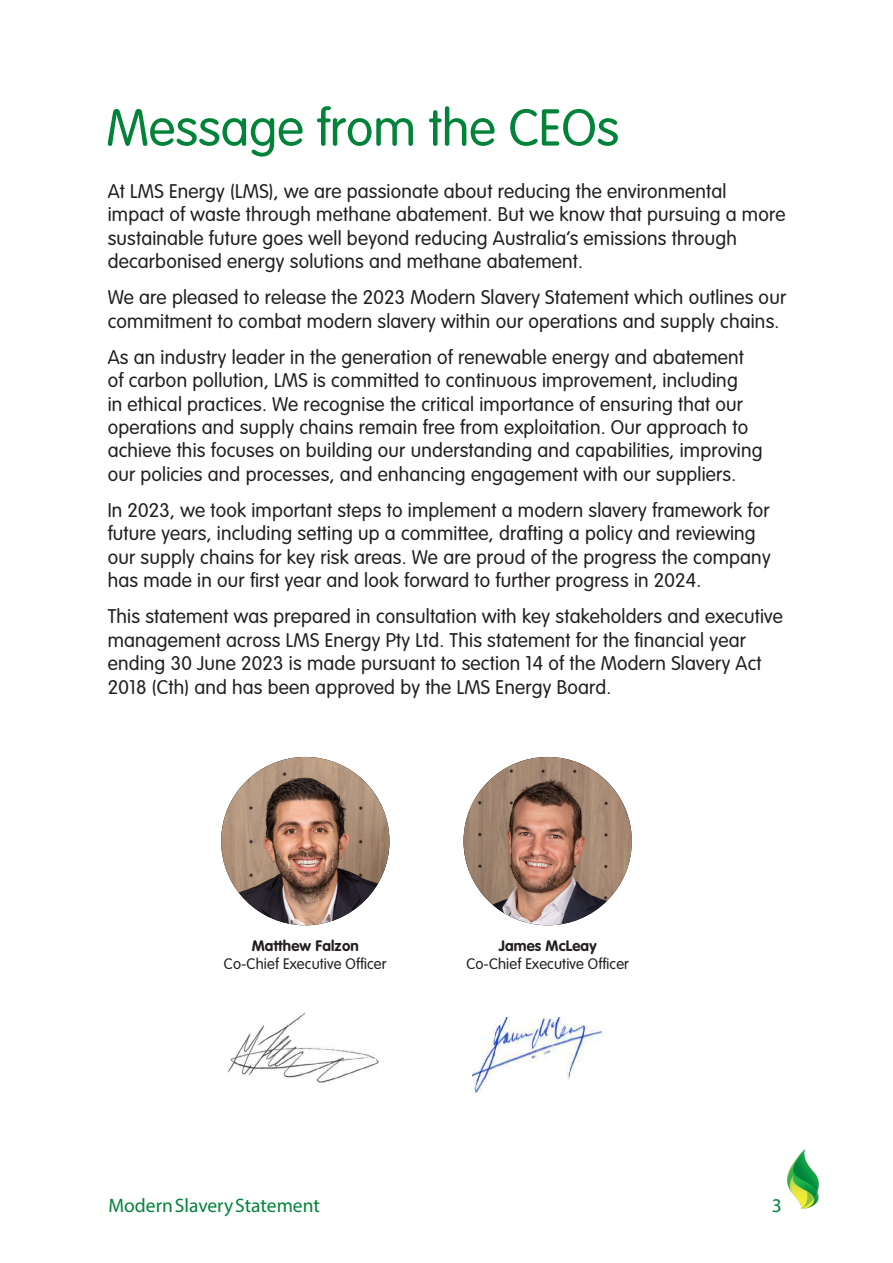
<style>
.page{position:relative;width:893px;height:1263px;background:#fff}
.page>*{position:absolute;margin:0;border:0;box-sizing:border-box;transform-origin:0 0}
.t1{font:300 51px "VAG Rounded Std";color:#028339}
.t2{font:300 19.5px/23.4px "VAG Rounded Std";letter-spacing:.01em;color:#231f20}
.t3{font:19.5px "Myriad Pro";color:#028339}
.t4{font:300 15px "VAG Rounded Std";letter-spacing:.01em;color:#231f20}
.t5{font:700 15px "VAG Rounded Std";letter-spacing:.01em;color:#231f20}
</style>
<div class="page">
<img style="left:787px;top:1149px;width:32px;height:60px">
<img style="left:473px;top:1017px;width:130px;height:78px">
<img style="left:221px;top:757px;width:168px;height:168px;border-radius:84px">
<img style="left:463px;top:757px;width:169px;height:168px;border-radius:84px">
<img style="left:227px;top:1011px;width:152px;height:72px">
<p class="t1" style="left:106px;top:99px;width:514px">Message from the CEOs</p>
<p class="t2" style="left:108px;top:180px;width:679px">At LMS Energy (LMS), we are passionate about reducing the environmental impact of waste through methane abatement. But we know that pursuing a more sustainable future goes well beyond reducing Australia’s emissions through decarbonised energy solutions and methane abatement.</p>
<p class="t2" style="left:108px;top:286px;width:680px">We are pleased to release the 2023 Modern Slavery Statement which outlines our commitment to combat modern slavery within our operations and supply chains.</p>
<p class="t2" style="left:108px;top:346px;width:656px">As an industry leader in the generation of renewable energy and abatement of carbon pollution, LMS is committed to continuous improvement, including<br>in ethical practices. We recognise the critical importance of ensuring that our operations and supply chains remain free from exploitation. Our approach to achieve this focuses on building our understanding and capabilities, improving our policies and processes, and enhancing engagement with our suppliers.</p>
<p class="t2" style="left:108px;top:499px;width:664px">In 2023, we took important steps to implement a modern slavery framework for future years, including setting up a committee, drafting a policy and reviewing our supply chains for key risk areas. We are proud of the progress the company has made in our first year and look forward to further progress in 2024.</p>
<p class="t2" style="left:108px;top:605px;width:677px">This statement was prepared in consultation with key stakeholders and executive management across LMS Energy Pty Ltd. This statement for the financial year ending 30 June 2023 is made pursuant to section 14 of the Modern Slavery Act 2018 (Cth) and has been approved by the LMS Energy Board.</p>
<p class="t5" style="left:252px;top:937px;width:109px">Matthew Falzon</p>
<p class="t4" style="left:224px;top:955px;width:164px">Co-Chief Executive Officer</p>
<p class="t5" style="left:499px;top:937px;width:99px">James McLeay</p>
<p class="t4" style="left:466px;top:955px;width:164px">Co-Chief Executive Officer</p>
<p class="t3" style="left:108px;top:1193px;width:213px">Modern Slavery Statement</p>
<p class="t3" style="left:772px;top:1193px;width:12px">3</p>
</div>
